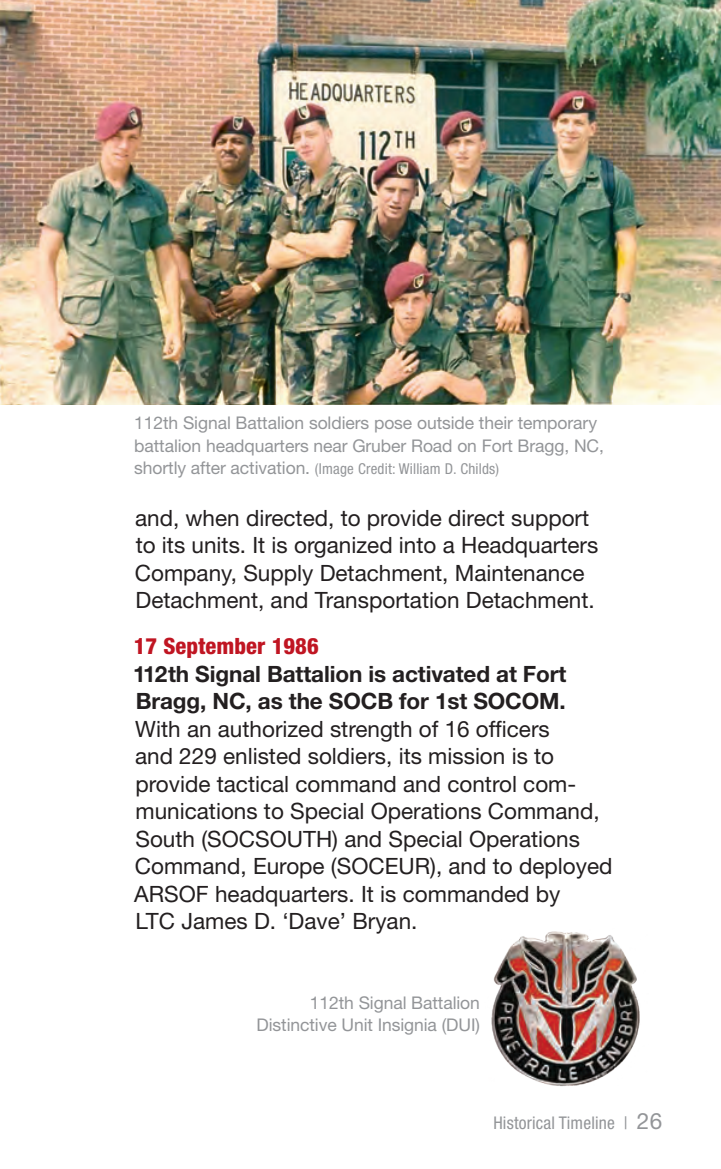
<style>
.page{position:relative;width:721px;height:1169px;background:#fff}
.page>*{position:absolute;margin:0;border:0;box-sizing:border-box;transform-origin:0 0}
.t1{font:22.5px/27.5px "Helvetica Neue LT Std";color:#231f20}
.t2{font:700 22.5px/27.5px "Helvetica Neue LT Std";letter-spacing:-.005em;color:#231f20}
.t3{font:800 condensed 22.5px "Helvetica Neue LT Std";letter-spacing:.005em;color:#c01522}
.t4{font:17.5px/22.5px "Helvetica Neue LT Std";letter-spacing:-.005em;color:#939598}
.t5{font:condensed 17.5px "Helvetica Neue LT Std";letter-spacing:.01em;color:#939598}
.t6{font:condensed 15px "Helvetica Neue LT Std";letter-spacing:.015em;color:#939598}
.s1{font-stretch:normal;font-size:17.5px}
.s2{font-stretch:normal;font-size:22.5px}
</style>
<div class="page">
<img style="left:0;top:0;width:721px;height:405px">
<img style="left:491px;top:931px;width:149px;height:155px">
<p class="t4" style="left:134px;top:411px;width:471px">112th Signal Battalion soldiers pose outside their temporary battalion headquarters near Gruber Road on Fort Bragg, NC,</p>
<p class="t6" style="left:134px;top:460px;width:366px"><span class="s1">shortly after activation.</span> (Image Credit: William D. Childs)</p>
<p class="t1" style="left:135px;top:504px;width:465px">and, when directed, to provide direct support to its units. It is organized into a Headquarters Company, Supply Detachment, Maintenance Detachment, and Transportation Detachment.</p>
<p class="t3" style="left:134px;top:632px;width:186px">17 September 1986</p>
<p class="t2" style="left:133px;top:660px;width:435px">112th Signal Battalion is activated at Fort<br>Bragg, NC, as the SOCB for 1st SOCOM.</p>
<p class="t1" style="left:134px;top:715px;width:479px">With an authorized strength of 16 officers<br>and 229 enlisted soldiers, its mission is to provide tactical command and control com&shy;munications to Special Operations Command, South (SOCSOUTH) and Special Operations Command, Europe (SOCEUR), and to deployed ARSOF headquarters. It is commanded by<br>LTC James D. ‘Dave’ Bryan.</p>
<p class="t4" style="left:256px;top:991px;width:225px;text-align:right">112th Signal Battalion<br>Distinctive Unit Insignia (DUI)</p>
<p class="t5" style="left:493px;top:1113px;width:170px">Historical Timeline | <span class="s2">26</span></p>
</div>
